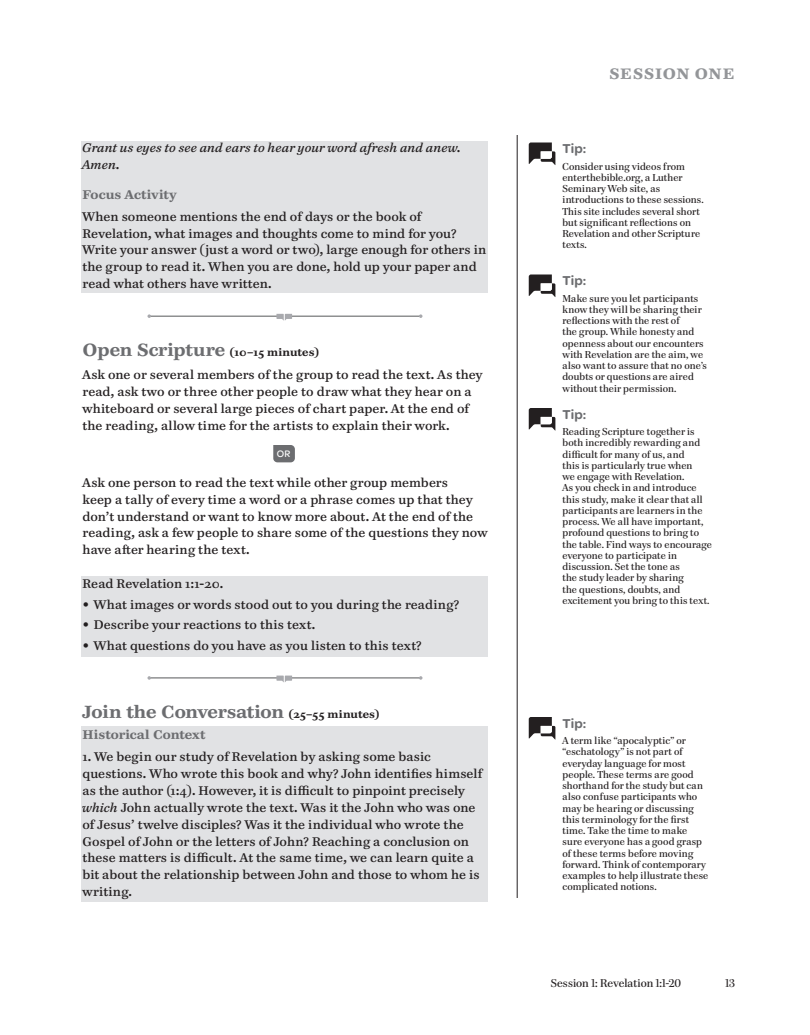
<style>
.page{position:relative;width:810px;height:1035px;background:#fff}
.page>*{position:absolute;margin:0;border:0;box-sizing:border-box;transform-origin:0 0}
.t1{font:700 17.5px "Paperback 9";letter-spacing:-.015em;color:#6c6d70}
.t2{font:700 15px "Paperback 6";letter-spacing:.055em;color:#939598}
.t3{font:600 13.75px "Omnes";letter-spacing:.005em;color:#6c6d70}
.t4{font:12.5px/16.9px "Paperback 9";letter-spacing:.01em;color:#231f20}
.t5{font:italic 12.5px/16.9px "Paperback 9";letter-spacing:.01em;color:#231f20}
.t6{font:700 12.5px "Paperback 9";letter-spacing:.005em;color:#6c6d70}
.t7{font:11.25px "Paperback 48";letter-spacing:.005em;color:#231f20}
.t8{font:700 10.62px "Paperback 9";letter-spacing:.005em;color:#231f20}
.t9{font:10px/11.2px "Paperback 48";letter-spacing:.015em;color:#231f20}
.t10{font:500 10px "Omnes";color:#fff}
.s1{font-size:17.5px;color:#6c6d70}
.s2{font-size:10.62px;color:#231f20}
.s3{font-style:italic}
</style>
<div class="page">
<hr style="left:517px;top:135px;width:1px;height:763px;background:#231f20">
<div style="left:81px;top:726px;width:407px;height:175px;background:#e1e2e4"></div>
<div style="left:81px;top:576px;width:407px;height:81px;background:#e1e2e4"></div>
<div style="left:81px;top:141px;width:407px;height:151px;background:#e1e2e4"></div>
<hr style="left:149px;top:316px;width:271px;height:1px;background:#57585a">
<svg style="left:419px;top:314px;width:4px;height:4px"></svg>
<svg style="left:147px;top:314px;width:4px;height:4px"></svg>
<svg style="left:276px;top:314px;width:16px;height:7px"></svg>
<svg style="left:273px;top:445px;width:22px;height:17px"></svg>
<hr style="left:149px;top:678px;width:271px;height:1px;background:#57585a">
<svg style="left:419px;top:676px;width:4px;height:4px"></svg>
<svg style="left:147px;top:676px;width:4px;height:4px"></svg>
<svg style="left:276px;top:676px;width:16px;height:6px"></svg>
<svg style="left:529px;top:143px;width:26px;height:22px"></svg>
<svg style="left:529px;top:275px;width:26px;height:22px"></svg>
<svg style="left:529px;top:408px;width:26px;height:23px"></svg>
<svg style="left:529px;top:717px;width:26px;height:23px"></svg>
<p class="t5" style="left:82px;top:139px;width:380px">Grant us eyes to see and ears to hear your word afresh and anew.<br>Amen.</p>
<p class="t6" style="left:82px;top:186px;width:95px">Focus Activity</p>
<p class="t4" style="left:82px;top:208px;width:405px">When someone mentions the end of days or the book of Revelation, what images and thoughts come to mind for you?<br>Write your answer (just a word or two), large enough for others in the group to read it. When you are done, hold up your paper and read what others have written.</p>
<p class="t8" style="left:82px;top:346px;width:238px"><span class="s1">Open Scripture</span> (10–15 minutes)</p>
<p class="t4" style="left:82px;top:366px;width:402px">Ask one or several members of the group to read the text. As they read, ask two or three other people to draw what they hear on a whiteboard or several large pieces of chart paper. At the end of the reading, allow time for the artists to explain their work.</p>
<p class="t10" style="left:277px;top:448px;width:15px">OR</p>
<p class="t4" style="left:82px;top:474px;width:407px">Ask one person to read the text while other group members<br>keep a tally of every time a word or a phrase comes up that they don’t understand or want to know more about. At the end of the reading, ask a few people to share some of the questions they now have after hearing the text.</p>
<p class="t4" style="left:82px;top:575px;width:142px">Read Revelation 1:1-20.</p>
<p class="t4" style="left:82px;top:596px;width:378px">• What images or words stood out to you during the reading?</p>
<p class="t4" style="left:82px;top:616px;width:234px">• Describe your reactions to this text.</p>
<p class="t4" style="left:82px;top:637px;width:341px">• What questions do you have as you listen to this text?</p>
<h1 class="t1" style="left:82px;top:701px;width:298px">Join the Conversation <span class="s2">(25–55 minutes)</span></h1>
<p class="t6" style="left:82px;top:727px;width:125px">Historical Context</p>
<p class="t4" style="left:82px;top:748px;width:401px">1. We begin our study of Revelation by asking some basic questions. Who wrote this book and why? John identifies himself as the author (1:4). However, it is difficult to pinpoint precisely <span class="s3">which</span> John actually wrote the text. Was it the John who was one of Jesus’ twelve disciples? Was it the individual who wrote the Gospel of John or the letters of John? Reaching a conclusion on these matters is difficult. At the same time, we can learn quite a bit about the relationship between John and those to whom he is writing.</p>
<p class="t2" style="left:609px;top:63px;width:127px">SESSION ONE</p>
<p class="t3" style="left:562px;top:141px;width:25px">Tip:</p>
<p class="t9" style="left:562px;top:161px;width:143px">Consider using videos from enterthebible.org, a Luther<br>Seminary Web site, as introductions to these sessions.<br>This site includes several short but significant reflections on<br>Revelation and other Scripture texts.</p>
<p class="t3" style="left:562px;top:273px;width:25px">Tip:</p>
<p class="t9" style="left:562px;top:293px;width:146px">Make sure you let participants know they will be sharing their reflections with the rest of<br>the group. While honesty and openness about our encounters with Revelation are the aim, we also want to assure that no one’s doubts or questions are aired without their permission.</p>
<p class="t3" style="left:562px;top:407px;width:25px">Tip:</p>
<p class="t9" style="left:562px;top:426px;width:151px">Reading Scripture together is both incredibly rewarding and difficult for many of us, and<br>this is particularly true when<br>we engage with Revelation.<br>As you check in and introduce this study, make it clear that all participants are learners in the process. We all have important, profound questions to bring to the table. Find ways to encourage everyone to participate in discussion. Set the tone as<br>the study leader by sharing<br>the questions, doubts, and excitement you bring to this text.</p>
<p class="t3" style="left:562px;top:716px;width:25px">Tip:</p>
<p class="t9" style="left:562px;top:735px;width:147px">A term like “apocalyptic” or “eschatology” is not part of everyday language for most people. These terms are good shorthand for the study but can also confuse participants who may be hearing or discussing this terminology for the first time. Take the time to make sure everyone has a good grasp of these terms before moving forward. Think of contemporary examples to help illustrate these complicated notions.</p>
<p class="t7" style="left:551px;top:977px;width:132px">Session 1: Revelation 1:1-20</p>
<p class="t7" style="left:725px;top:977px;width:11px">13</p>
</div>
